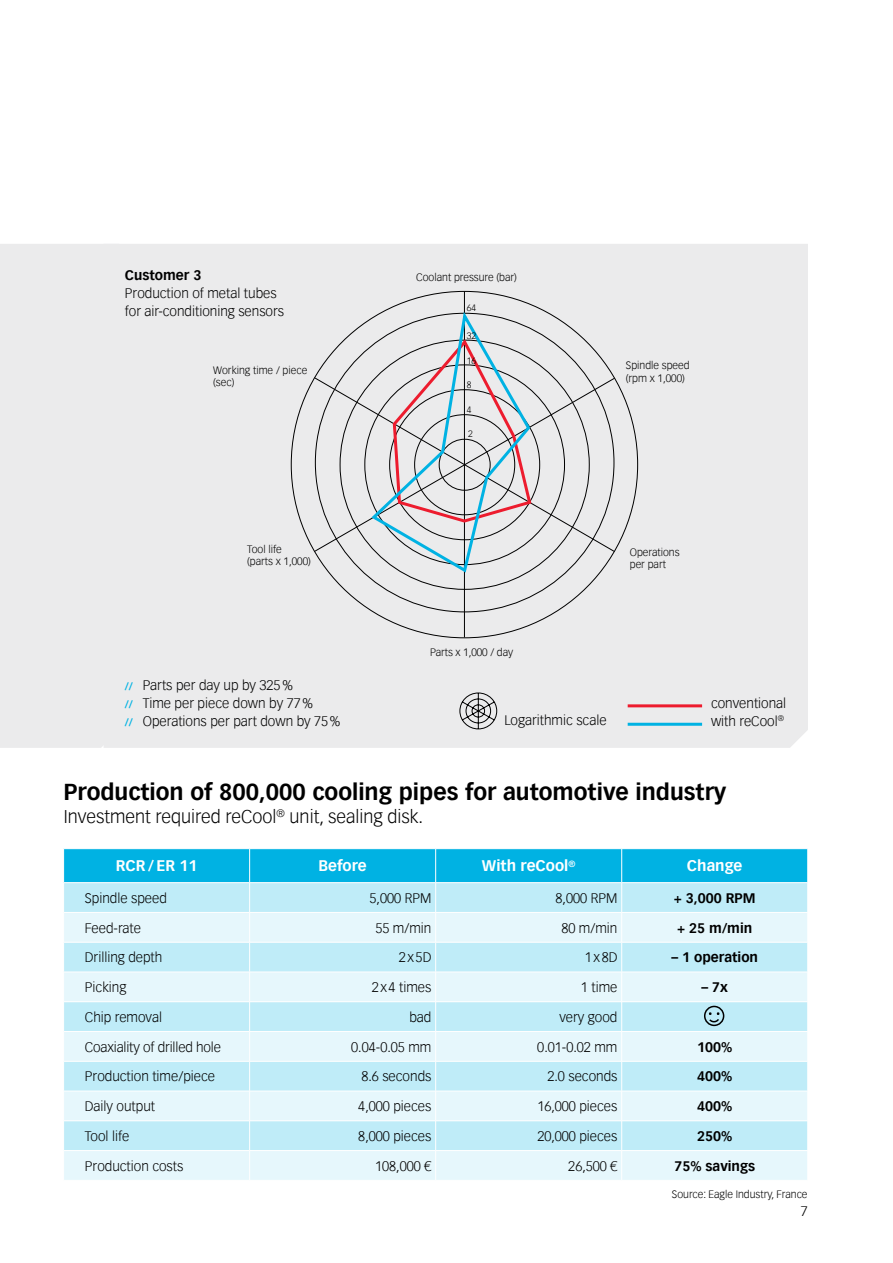
<style>
.page{position:relative;width:893px;height:1263px;background:#fff}
.page>*{position:absolute;margin:0;border:0;box-sizing:border-box;transform-origin:0 0}
.t1{font:700 22.5px "Vectora Com";color:#000}
.t2{font:300 18px "Vectora Com";color:#000}
.t3{font:700 15px "Vectora Com";color:#fff}
.t4{font:300 13.5px/18px "Vectora Com";color:#000}
.t5{font:700 13.5px "Vectora Com";color:#000}
.t6{font:300 10.5px/12.6px "Vectora Com";color:#000}
.t7{font:300 9px "Vectora Com";color:#000}
.s1{font-weight:700;font-size:10.5px;color:#00b2e3}
</style>
<div class="page">
<div style="left:119px;top:244px;width:689px;height:504px;background:#ebebec"></div>
<hr style="left:464px;top:291px;width:1px;height:346px;background:#000">
<svg style="left:314px;top:378px;width:301px;height:174px;background:#dedede"></svg>
<svg style="left:369px;top:312px;width:164px;height:263px;background:#d6d7da"></svg>
<hr style="left:628px;top:704px;width:74px;height:3px;background:#ed1c2e">
<hr style="left:628px;top:723px;width:74px;height:3px;background:#00b2e3">
<svg style="left:459px;top:693px;width:38px;height:36px"></svg>
<div style="left:0;top:244px;width:119px;height:504px;background:#ebebec"></div>
<svg style="left:64px;top:943px;width:743px;height:237px;background:#d2f1f9"></svg>
<svg style="left:63px;top:849px;width:745px;height:93px;background:#89dbf2"></svg>
<hr style="left:249px;top:942px;width:1px;height:30px;background:#fff">
<hr style="left:435px;top:942px;width:1px;height:30px;background:#fff">
<hr style="left:621px;top:942px;width:1px;height:30px;background:#fff">
<hr style="left:63px;top:972px;width:187px;height:1px;background:#fff">
<hr style="left:250px;top:972px;width:186px;height:1px;background:#fff">
<hr style="left:436px;top:972px;width:186px;height:1px;background:#fff">
<hr style="left:622px;top:972px;width:186px;height:1px;background:#fff">
<hr style="left:63px;top:1001px;width:187px;height:1px;background:#fff">
<hr style="left:250px;top:1001px;width:186px;height:1px;background:#fff">
<hr style="left:436px;top:1001px;width:186px;height:1px;background:#fff">
<hr style="left:622px;top:1001px;width:186px;height:1px;background:#fff">
<hr style="left:63px;top:1031px;width:187px;height:1px;background:#fff">
<hr style="left:250px;top:1031px;width:186px;height:1px;background:#fff">
<svg style="left:249px;top:973px;width:1px;height:88px"></svg>
<hr style="left:436px;top:1031px;width:186px;height:1px;background:#fff">
<svg style="left:435px;top:973px;width:1px;height:88px"></svg>
<hr style="left:622px;top:1031px;width:186px;height:1px;background:#fff">
<svg style="left:621px;top:973px;width:1px;height:88px"></svg>
<svg style="left:807px;top:1003px;width:1px;height:28px"></svg>
<hr style="left:63px;top:1061px;width:187px;height:1px;background:#fff">
<hr style="left:250px;top:1061px;width:186px;height:1px;background:#fff">
<hr style="left:249px;top:1061px;width:1px;height:30px;background:#fff">
<hr style="left:436px;top:1061px;width:186px;height:1px;background:#fff">
<hr style="left:435px;top:1061px;width:1px;height:30px;background:#fff">
<hr style="left:622px;top:1061px;width:186px;height:1px;background:#fff">
<hr style="left:621px;top:1061px;width:1px;height:30px;background:#fff">
<hr style="left:63px;top:1091px;width:187px;height:1px;background:#fff">
<hr style="left:250px;top:1091px;width:186px;height:1px;background:#fff">
<hr style="left:436px;top:1091px;width:186px;height:1px;background:#fff">
<hr style="left:622px;top:1091px;width:186px;height:1px;background:#fff">
<hr style="left:63px;top:1120px;width:187px;height:1px;background:#fff">
<hr style="left:250px;top:1120px;width:186px;height:1px;background:#fff">
<hr style="left:436px;top:1120px;width:186px;height:1px;background:#fff">
<hr style="left:622px;top:1120px;width:186px;height:1px;background:#fff">
<hr style="left:63px;top:1150px;width:187px;height:1px;background:#fff">
<hr style="left:250px;top:1150px;width:186px;height:1px;background:#fff">
<svg style="left:249px;top:1092px;width:1px;height:88px"></svg>
<hr style="left:436px;top:1150px;width:186px;height:1px;background:#fff">
<svg style="left:435px;top:1092px;width:1px;height:88px"></svg>
<hr style="left:622px;top:1150px;width:186px;height:1px;background:#fff">
<svg style="left:621px;top:1092px;width:1px;height:88px"></svg>
<svg style="left:807px;top:1122px;width:1px;height:28px"></svg>
<div style="left:704px;top:1006px;width:20px;height:20px;border:2px solid #000;border-radius:50%"></div>
<svg style="left:708px;top:1012px;width:12px;height:11px"></svg>
<p class="t5" style="left:125px;top:267px;width:78px">Customer 3</p>
<p class="t4" style="left:125px;top:284px;width:161px">Production of metal tubes for air-conditioning sensors</p>
<p class="t6" style="left:416px;top:271px;width:102px">Coolant pressure (bar)</p>
<p class="t7" style="left:467px;top:303px;width:11px">64</p>
<p class="t7" style="left:467px;top:330px;width:11px">32</p>
<p class="t6" style="left:213px;top:364px;width:96px">Working time / piece (sec)</p>
<p class="t7" style="left:467px;top:355px;width:11px">16</p>
<p class="t7" style="left:467px;top:380px;width:6px">8</p>
<p class="t6" style="left:626px;top:359px;width:65px">Spindle speed (rpm x 1,000)</p>
<p class="t7" style="left:467px;top:405px;width:6px">4</p>
<p class="t7" style="left:468px;top:428px;width:6px">2</p>
<p class="t6" style="left:247px;top:543px;width:65px">Tool life<br>(parts x 1,000)</p>
<p class="t6" style="left:630px;top:546px;width:51px">Operations per part</p>
<p class="t6" style="left:430px;top:646px;width:85px">Parts x 1,000 / day</p>
<p class="t4" style="left:125px;top:676px;width:217px"><span class="s1">//</span> Parts per day up by 325%<br><span class="s1">//</span> Time per piece down by 77%<br><span class="s1">//</span> Operations per part down by 75%</p>
<p class="t4" style="left:504px;top:711px;width:104px">Logarithmic scale</p>
<p class="t4" style="left:711px;top:694px;width:77px">conventional with reCool<sup>®</sup></p>
<h1 class="t1" style="left:64px;top:778px;width:664px">Production of 800,000 cooling pipes for automotive industry</h1>
<h2 class="t2" style="left:64px;top:805px;width:361px">Investment required reCool<sup>®</sup> unit, sealing disk.</h2>
<p class="t3" style="left:116px;top:857px;width:83px">RCR / ER 11</p>
<p class="t3" style="left:318px;top:857px;width:50px">Before</p>
<p class="t3" style="left:482px;top:857px;width:95px">With reCool<sup>®</sup></p>
<p class="t3" style="left:687px;top:857px;width:57px">Change</p>
<p class="t4" style="left:85px;top:889px;width:84px">Spindle speed</p>
<p class="t4" style="left:370px;top:889px;width:63px">5,000 RPM</p>
<p class="t4" style="left:556px;top:889px;width:63px">8,000 RPM</p>
<p class="t5" style="left:674px;top:890px;width:83px">+ 3,000 RPM</p>
<p class="t4" style="left:85px;top:919px;width:58px">Feed-rate</p>
<p class="t4" style="left:375px;top:919px;width:58px">55 m/min</p>
<p class="t4" style="left:561px;top:919px;width:58px">80 m/min</p>
<p class="t5" style="left:677px;top:919px;width:77px">+ 25 m/min</p>
<p class="t4" style="left:85px;top:948px;width:79px">Drilling depth</p>
<p class="t4" style="left:399px;top:948px;width:34px">2x5D</p>
<p class="t4" style="left:585px;top:948px;width:34px">1x8D</p>
<p class="t5" style="left:671px;top:949px;width:88px">– 1 operation</p>
<p class="t4" style="left:85px;top:978px;width:43px">Picking</p>
<p class="t4" style="left:372px;top:978px;width:61px">2x4 times</p>
<p class="t4" style="left:581px;top:978px;width:38px">1 time</p>
<p class="t5" style="left:701px;top:979px;width:28px">– 7x</p>
<p class="t4" style="left:85px;top:1008px;width:79px">Chip removal</p>
<p class="t4" style="left:409px;top:1008px;width:24px">bad</p>
<p class="t4" style="left:559px;top:1008px;width:60px">very good</p>
<p class="t4" style="left:85px;top:1038px;width:138px">Coaxiality of drilled hole</p>
<p class="t4" style="left:351px;top:1038px;width:82px">0.04-0.05 mm</p>
<p class="t4" style="left:537px;top:1038px;width:82px">0.01-0.02 mm</p>
<p class="t5" style="left:697px;top:1038px;width:37px">100%</p>
<p class="t4" style="left:85px;top:1067px;width:132px">Production time/piece</p>
<p class="t4" style="left:361px;top:1067px;width:72px">8.6 seconds</p>
<p class="t4" style="left:547px;top:1067px;width:72px">2.0 seconds</p>
<p class="t5" style="left:697px;top:1068px;width:37px">400%</p>
<p class="t4" style="left:85px;top:1097px;width:72px">Daily output</p>
<p class="t4" style="left:358px;top:1097px;width:75px">4,000 pieces</p>
<p class="t4" style="left:537px;top:1097px;width:82px">16,000 pieces</p>
<p class="t5" style="left:697px;top:1098px;width:37px">400%</p>
<p class="t4" style="left:85px;top:1127px;width:46px">Tool life</p>
<p class="t4" style="left:358px;top:1127px;width:75px">8,000 pieces</p>
<p class="t4" style="left:537px;top:1127px;width:82px">20,000 pieces</p>
<p class="t5" style="left:697px;top:1128px;width:37px">250%</p>
<p class="t4" style="left:85px;top:1157px;width:100px">Production costs</p>
<p class="t4" style="left:375px;top:1157px;width:58px">108,000 €</p>
<p class="t4" style="left:568px;top:1157px;width:51px">26,500 €</p>
<p class="t5" style="left:674px;top:1158px;width:82px">75% savings</p>
<p class="t6" style="left:672px;top:1188px;width:137px">Source: Eagle Industry, France</p>
<p class="t4" style="left:801px;top:1202px;width:9px">7</p>
</div>
